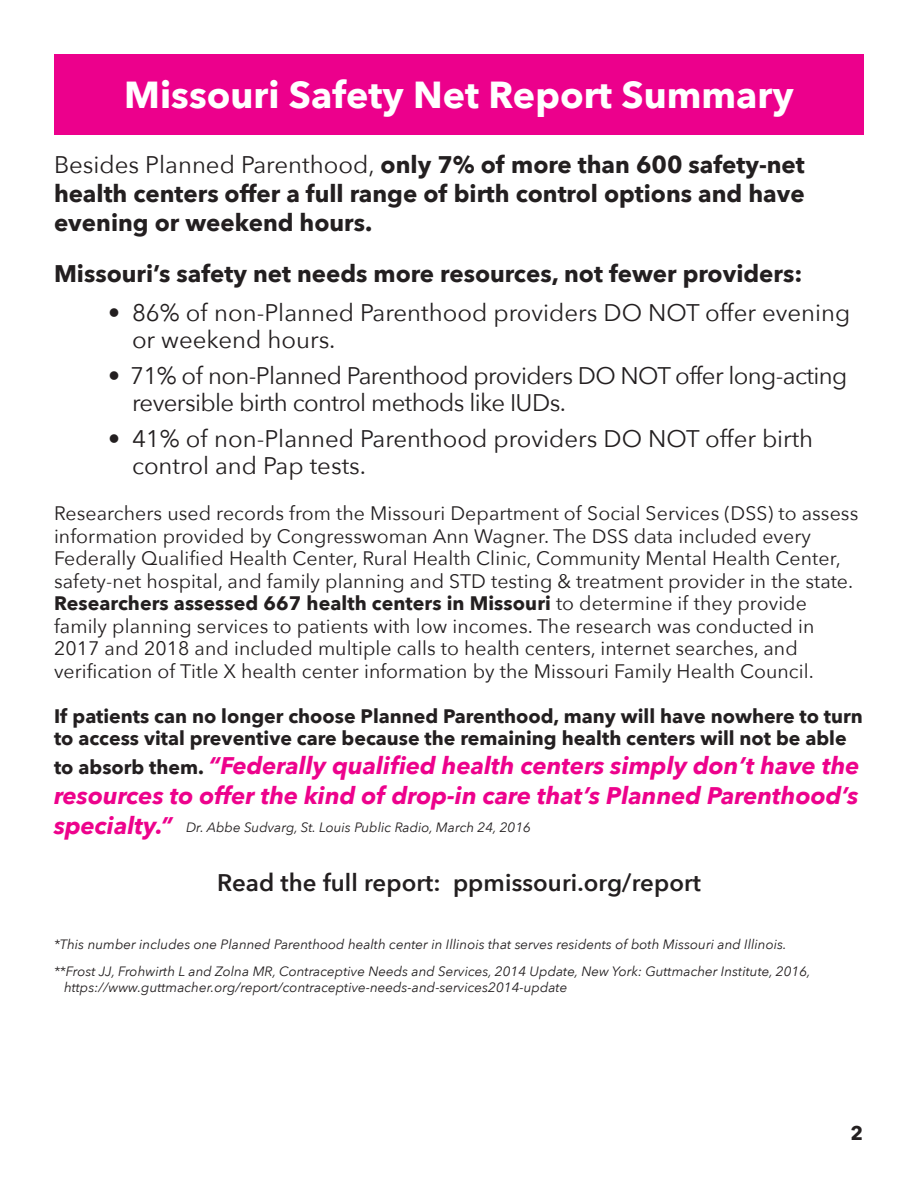
<style>
.page{position:relative;width:918px;height:1188px;background:#fff}
.page>*{position:absolute;margin:0;border:0;box-sizing:border-box;transform-origin:0 0}
.t1{font:700 37.5px "Avenir Next";color:#fff}
.t2{font:700 24px/28.8px "Avenir Next";color:#231f20;text-align:justify}
.t3{font:24px/27px "Avenir Next";color:#231f20}
.t4{font:italic 700 24px/30px "Avenir Next";color:#ed028c;text-align:justify}
.t5{font:24px/27px "Avenir Next";letter-spacing:-.025em;color:#231f20}
.t6{font:600 24px "Avenir Next";letter-spacing:.005em;color:#231f20}
.t7{font:19.5px/22.5px "Avenir Next";letter-spacing:.005em;color:#231f20}
.t8{font:700 19.5px/22.5px "Avenir Next";color:#231f20}
.t9{font:italic 13.5px/27px "Avenir Next";color:#231f20}
.s1{font-weight:400}
.s2{font-weight:700}
.s3{font-style:normal;font-size:19.5px;color:#231f20}
</style>
<div class="page">
<div style="left:54px;top:54px;width:810px;height:80px;background:#ec008c"></div>
<h1 class="t1" style="left:124px;top:70px;width:671px">Missouri Safety Net Report Summary</h1>
<p class="t2" style="left:54px;top:151px;width:752px"><span class="s1">Besides Planned Parenthood,</span> only 7% of more than 600 safety-net health centers offer a full range of birth control options and have evening or weekend hours.</p>
<p class="t2" style="left:54px;top:260px;width:750px">Missouri’s safety net needs more resources, not fewer providers:</p>
<p class="t3" style="left:132px;top:300px;width:720px;text-indent:-24px">• 86% of non-Planned Parenthood providers DO NOT offer evening or weekend hours.</p>
<p class="t5" style="left:132px;top:363px;width:717px;text-indent:-24px">• 71% of non-Planned Parenthood providers DO NOT offer long-acting reversible birth control methods like IUDs.</p>
<p class="t3" style="left:132px;top:426px;width:683px;text-indent:-24px">• 41% of non-Planned Parenthood providers DO NOT offer birth control and Pap tests.</p>
<p class="t7" style="left:54px;top:503px;width:806px">Researchers used records from the Missouri Department of Social Services (DSS) to assess information provided by Congresswoman Ann Wagner. The DSS data included every Federally Qualified Health Center, Rural Health Clinic, Community Mental Health Center, safety-net hospital, and family planning and STD testing &amp; treatment provider in the state.<br><span class="s2">Researchers assessed 667 health centers in Missouri</span> to determine if they provide family planning services to patients with low incomes. The research was conducted in 2017 and 2018 and included multiple calls to health centers, internet searches, and verification of Title X health center information by the Missouri Family Health Council.</p>
<p class="t8" style="left:54px;top:705px;width:810px">If patients can no longer choose Planned Parenthood, many will have nowhere to turn to access vital preventive care because the remaining health centers will not be able</p>
<p class="t4" style="left:54px;top:751px;width:807px"><span class="s3">to absorb them.</span> “Federally qualified health centers simply don’t have the resources to offer the kind of drop-in care that’s Planned Parenthood’s specialty.”</p>
<p class="t6" style="left:217px;top:867px;width:485px">Read the full report: ppmissouri.org/report</p>
<p class="t9" style="left:186px;top:814px;width:347px">Dr. Abbe Sudvarg, St. Louis Public Radio, March 24, 2016</p>
<p class="t9" style="left:54px;top:931px;width:758px">*This number includes one Planned Parenthood health center in Illinois that serves residents of both Missouri and Illinois. **Frost JJ, Frohwirth L and Zolna MR, Contraceptive Needs and Services, 2014 Update, New York: Guttmacher Institute, 2016,</p>
<p class="t9" style="left:64px;top:975px;width:505px">https://www.guttmacher.org/report/contraceptive-needs-and-services2014-update</p>
<p class="t8" style="left:851px;top:1123px;width:14px">2</p>
</div>
